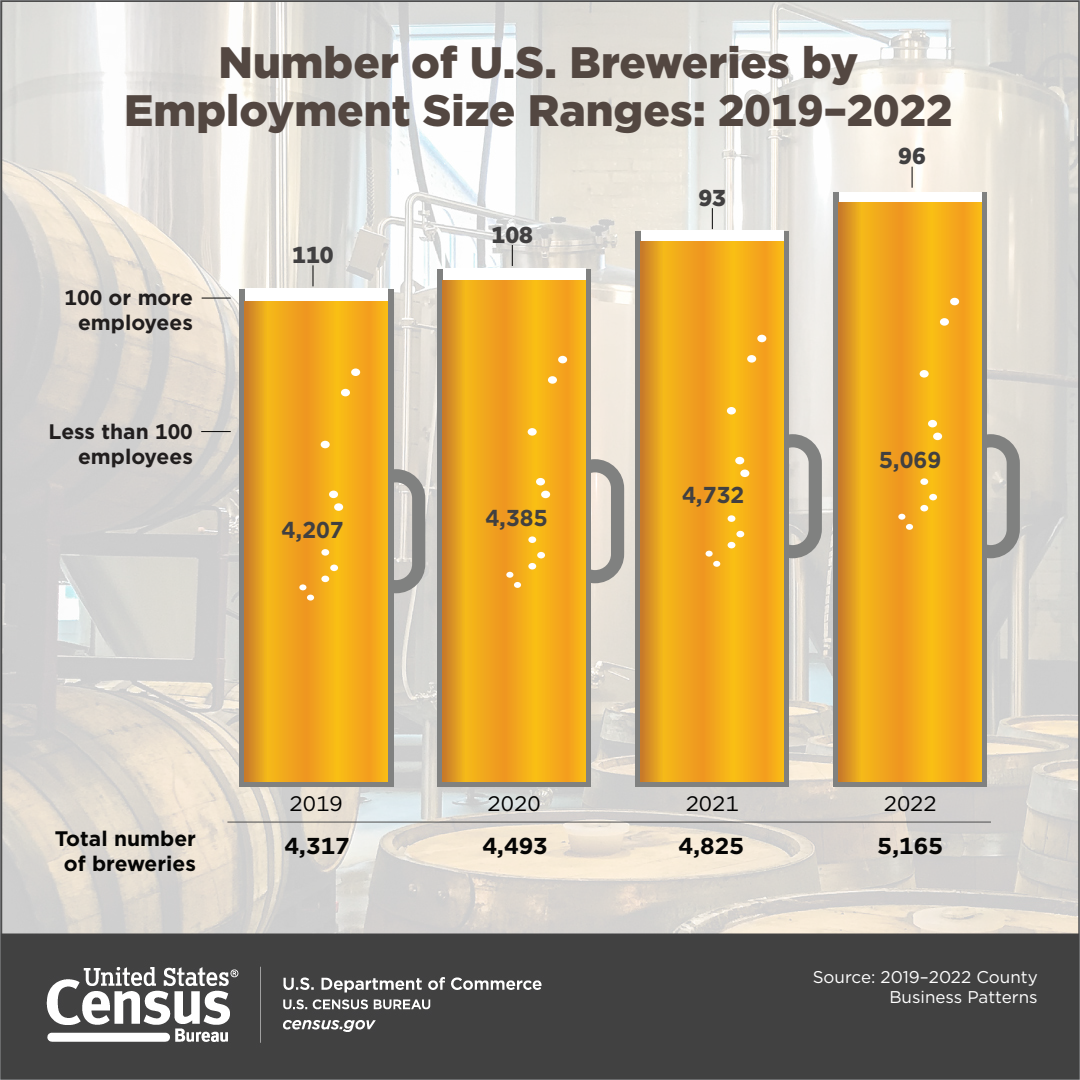
<style>
.page{position:relative;width:1080px;height:1080px;background:#fff}
.page>*{position:absolute;margin:0;border:0;box-sizing:border-box;transform-origin:0 0}
.t1{font:900 44px/48px "Gotham";color:#534741;text-align:center}
.t2{font:700 23px "Gotham";color:#414041}
.t3{font:700 23px "Gotham";color:#050504;scale:1.05 1}
.t4{font:900 23px "Gotham";color:#414041}
.t5{font:700 21px/25.2px "Gotham";color:#211e1e;text-align:right}
.t6{font:700 21px/25.2px "Gotham";color:#050504;text-align:center}
.t7{font:21px "Gotham";color:#000;scale:1.05 1}
.t8{font:17px/20.4px "Gotham";color:#fff;text-align:right}
</style>
<div class="page">
<img style="left:2px;top:2px;width:1076px;height:1076px">
<svg style="left:987px;top:434px;width:33px;height:124px;background:#b0afac"></svg>
<div style="left:834px;top:192px;width:153px;height:594px;background:#808180"></div>
<svg style="left:591px;top:459px;width:33px;height:124px;background:#bcb8b2"></svg>
<svg style="left:789px;top:434px;width:33px;height:124px;background:#b4b3b0"></svg>
<svg style="left:393px;top:469px;width:32px;height:124px;background:#afaeab"></svg>
<div style="left:635px;top:231px;width:154px;height:555px;background:#808180"></div>
<svg style="left:437px;top:269px;width:154px;height:517px;background:#90856f"></svg>
<svg style="left:239px;top:289px;width:154px;height:497px;background:#90856f"></svg>
<div style="left:245px;top:288px;width:142px;height:13px;background:#fff"></div>
<div style="left:443px;top:268px;width:142px;height:13px;background:#fff"></div>
<div style="left:641px;top:231px;width:143px;height:10px;background:#fff"></div>
<div style="left:839px;top:192px;width:143px;height:11px;background:#fff"></div>
<svg style="left:245px;top:301px;width:142px;height:480px;background:#f0a71c"></svg>
<svg style="left:443px;top:281px;width:142px;height:500px;background:#f0a71c"></svg>
<svg style="left:641px;top:241px;width:143px;height:540px;background:#f0a71c"></svg>
<svg style="left:839px;top:203px;width:143px;height:578px;background:#f0a71c"></svg>
<svg style="left:312px;top:265px;width:1px;height:21px"></svg>
<svg style="left:512px;top:245px;width:1px;height:21px"></svg>
<svg style="left:712px;top:208px;width:1px;height:21px"></svg>
<svg style="left:202px;top:298px;width:29px;height:1px"></svg>
<hr style="left:201px;top:431px;width:30px;height:1px;background:#050504">
<hr style="left:227px;top:822px;width:764px;height:1px;background:#4d4d4d">
<div style="left:950px;top:298px;width:9px;height:7px;background:#fff;border-radius:50%"></div>
<div style="left:940px;top:318px;width:9px;height:8px;background:#fff;border-radius:50%"></div>
<div style="left:928px;top:420px;width:9px;height:7px;background:#fff;border-radius:50%"></div>
<div style="left:933px;top:433px;width:9px;height:7px;background:#fff;border-radius:50%"></div>
<div style="left:920px;top:478px;width:8px;height:7px;background:#fff;border-radius:50%"></div>
<div style="left:929px;top:494px;width:8px;height:6px;background:#fff;border-radius:50%"></div>
<div style="left:898px;top:514px;width:7px;height:6px;background:#fff;border-radius:50%"></div>
<div style="left:906px;top:524px;width:7px;height:6px;background:#fff;border-radius:50%"></div>
<div style="left:920px;top:505px;width:8px;height:6px;background:#fff;border-radius:50%"></div>
<div style="left:920px;top:370px;width:9px;height:8px;background:#fff;border-radius:50%"></div>
<div style="left:351px;top:368px;width:9px;height:8px;background:#fff;border-radius:50%"></div>
<div style="left:341px;top:389px;width:9px;height:7px;background:#fff;border-radius:50%"></div>
<div style="left:329px;top:491px;width:9px;height:7px;background:#fff;border-radius:50%"></div>
<div style="left:334px;top:503px;width:9px;height:8px;background:#fff;border-radius:50%"></div>
<div style="left:321px;top:549px;width:8px;height:7px;background:#fff;border-radius:50%"></div>
<div style="left:330px;top:565px;width:8px;height:6px;background:#fff;border-radius:50%"></div>
<div style="left:299px;top:584px;width:7px;height:6px;background:#fff;border-radius:50%"></div>
<div style="left:307px;top:595px;width:7px;height:6px;background:#fff;border-radius:50%"></div>
<div style="left:321px;top:576px;width:8px;height:6px;background:#fff;border-radius:50%"></div>
<div style="left:321px;top:441px;width:9px;height:7px;background:#fff;border-radius:50%"></div>
<div style="left:558px;top:356px;width:9px;height:7px;background:#fff;border-radius:50%"></div>
<div style="left:548px;top:376px;width:9px;height:8px;background:#fff;border-radius:50%"></div>
<div style="left:536px;top:478px;width:9px;height:7px;background:#fff;border-radius:50%"></div>
<div style="left:541px;top:491px;width:9px;height:7px;background:#fff;border-radius:50%"></div>
<div style="left:528px;top:536px;width:8px;height:7px;background:#fff;border-radius:50%"></div>
<div style="left:537px;top:552px;width:8px;height:6px;background:#fff;border-radius:50%"></div>
<div style="left:506px;top:572px;width:7px;height:6px;background:#fff;border-radius:50%"></div>
<div style="left:514px;top:582px;width:7px;height:6px;background:#fff;border-radius:50%"></div>
<div style="left:528px;top:563px;width:8px;height:7px;background:#fff;border-radius:50%"></div>
<div style="left:528px;top:428px;width:9px;height:8px;background:#fff;border-radius:50%"></div>
<div style="left:757px;top:335px;width:9px;height:7px;background:#fff;border-radius:50%"></div>
<div style="left:747px;top:355px;width:9px;height:8px;background:#fff;border-radius:50%"></div>
<div style="left:735px;top:457px;width:9px;height:7px;background:#fff;border-radius:50%"></div>
<div style="left:740px;top:470px;width:9px;height:7px;background:#fff;border-radius:50%"></div>
<div style="left:728px;top:515px;width:7px;height:7px;background:#fff;border-radius:50%"></div>
<div style="left:736px;top:531px;width:8px;height:6px;background:#fff;border-radius:50%"></div>
<div style="left:706px;top:551px;width:7px;height:6px;background:#fff;border-radius:50%"></div>
<div style="left:713px;top:561px;width:7px;height:6px;background:#fff;border-radius:50%"></div>
<div style="left:728px;top:542px;width:7px;height:6px;background:#fff;border-radius:50%"></div>
<div style="left:727px;top:407px;width:9px;height:8px;background:#fff;border-radius:50%"></div>
<svg style="left:912px;top:167px;width:1px;height:21px"></svg>
<p class="t1" style="left:124px;top:37px;width:830px">Number of U.S. Breweries by<br>Employment Size Ranges: 2019–2022</p>
<p class="t5" style="left:65px;top:284px;width:130px">100 or more employees</p>
<p class="t5" style="left:49px;top:418px;width:146px">Less than 100 employees</p>
<p class="t4" style="left:292px;top:239px;width:43px">110</p>
<p class="t2" style="left:282px;top:515px;width:64px">4,207</p>
<p class="t4" style="left:492px;top:219px;width:43px">108</p>
<p class="t2" style="left:485px;top:503px;width:64px">4,385</p>
<p class="t4" style="left:699px;top:182px;width:29px">93</p>
<p class="t2" style="left:682px;top:479px;width:64px">4,732</p>
<p class="t4" style="left:898px;top:140px;width:29px">96</p>
<p class="t2" style="left:879px;top:445px;width:64px">5,069</p>
<p class="t6" style="left:55px;top:826px;width:143px">Total number of breweries</p>
<p class="t7" style="left:290px;top:791px;width:52px">2019</p>
<p class="t7" style="left:488px;top:791px;width:52px">2020</p>
<p class="t7" style="left:686px;top:791px;width:52px">2021</p>
<p class="t7" style="left:884px;top:791px;width:52px">2022</p>
<p class="t3" style="left:284px;top:831px;width:64px">4,317</p>
<p class="t3" style="left:482px;top:831px;width:64px">4,493</p>
<p class="t3" style="left:679px;top:831px;width:64px">4,825</p>
<p class="t3" style="left:878px;top:831px;width:64px">5,165</p>
<p class="t8" style="left:813px;top:966px;width:227px">Source: 2019–2022 County<br>Business Patterns</p>
</div>
